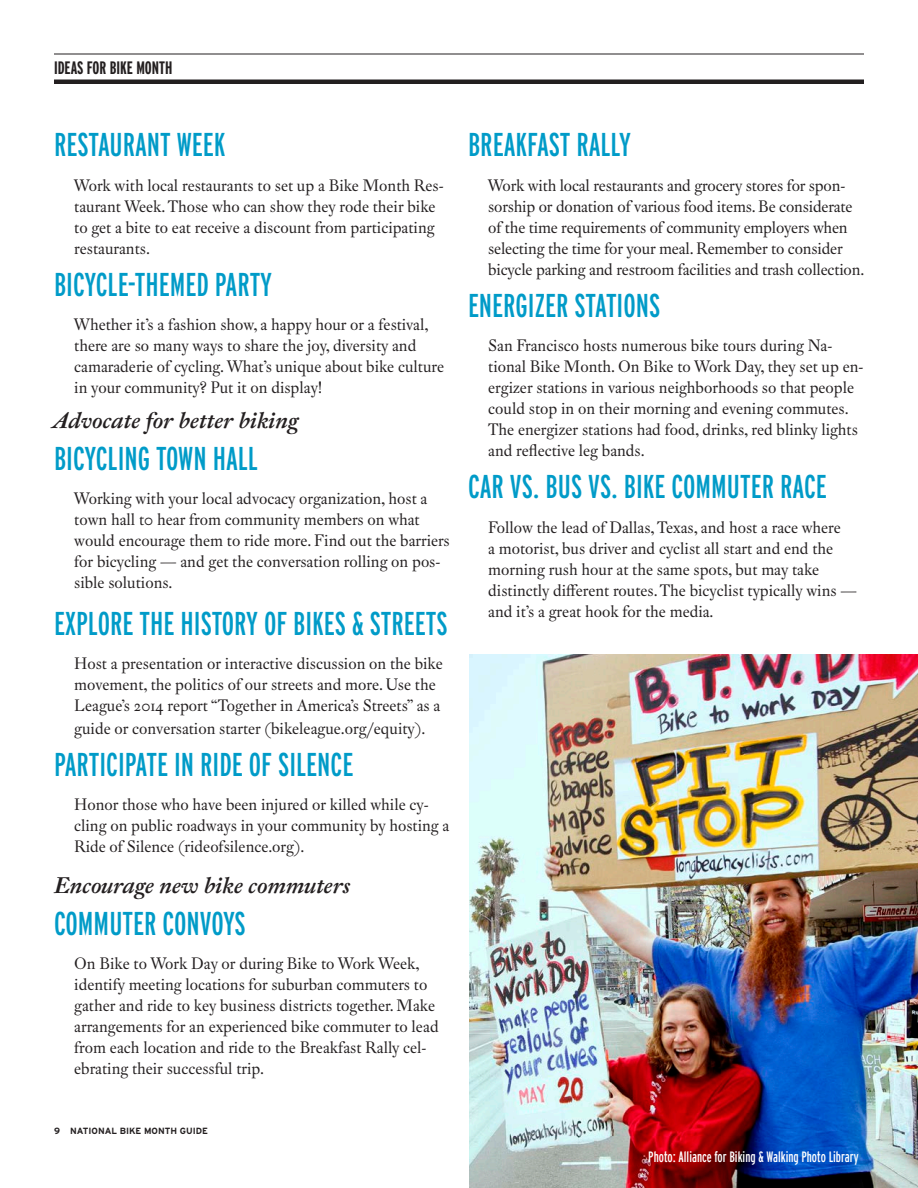
<style>
.page{position:relative;width:918px;height:1188px;background:#fff}
.page>*{position:absolute;margin:0;border:0;box-sizing:border-box;transform-origin:0 0}
.Body_1_Nest_Heading{font:extra-condensed 33px "Interstate";color:#009bc8}
.Body_1_Nest_Heading-2{font:italic 700 22.5px "Fleischman BT Pro";color:#231f20}
.t1{font:700 extra-condensed 18px "Interstate";color:#231f20}
.Body_1_Nest_Heading-3{font:16.5px/21px "Fleischman BT Pro";color:#231f20}
.Body_2_with_Drop_Cap{font:extra-condensed 15px "Interstate";color:#fff}
.t2{font:700 9px "Interstate";color:#231f20}
</style>
<div class="page">
<hr style="left:54px;top:54px;width:810px;height:1px;background:#231f20">
<hr style="left:54px;top:80px;width:810px;height:4px;background:#231f20">
<img style="left:469px;top:654px;width:448px;height:534px">
<p class="t1" style="left:54px;top:57px;width:120px">IDEAS FOR BIKE MONTH</p>
<p class="Body_1_Nest_Heading" style="left:54px;top:126px;width:173px">RESTAURANT WEEK</p>
<p class="Body_1_Nest_Heading-3" style="left:74px;top:175px;width:371px">Work with local restaurants to set up a Bike Month Res&shy;taurant Week. Those who can show they rode their bike to get a bite to eat receive a discount from participating restaurants.</p>
<p class="Body_1_Nest_Heading" style="left:54px;top:266px;width:220px">BICYCLE-THEMED PARTY</p>
<p class="Body_1_Nest_Heading-3" style="left:74px;top:314px;width:371px">Whether it’s a fashion show, a happy hour or a festival, there are so many ways to share the joy, diversity and camaraderie of cycling. What’s unique about bike culture in your community? Put it on display!</p>
<p class="Body_1_Nest_Heading-2" style="left:54px;top:406px;width:246px">Advocate for better biking</p>
<p class="Body_1_Nest_Heading" style="left:54px;top:440px;width:206px">BICYCLING TOWN HALL</p>
<p class="Body_1_Nest_Heading-3" style="left:74px;top:488px;width:377px">Working with your local advocacy organization, host a town hall t0 hear from community members on what would encourage them to ride more. Find out the barriers for bicycling — and get the conversation rolling on pos&shy;sible solutions.</p>
<p class="Body_1_Nest_Heading" style="left:54px;top:605px;width:395px">EXPLORE THE HISTORY OF BIKES &amp; STREETS</p>
<p class="Body_1_Nest_Heading-3" style="left:74px;top:653px;width:370px">Host a presentation or interactive discussion on the bike movement, the politics of our streets and more. Use the<br>League’s 2014 report “Together in America’s Streets” as a</p>
<p class="Body_1_Nest_Heading-3" style="left:74px;top:718px;width:353px">guide or conversation starter (bikeleague.org/equity).</p>
<p class="Body_1_Nest_Heading" style="left:54px;top:746px;width:301px">PARTICIPATE IN RIDE OF SILENCE</p>
<p class="Body_1_Nest_Heading-3" style="left:74px;top:794px;width:377px">Honor those who have been injured or killed while cy&shy;cling on public roadways in your community by hosting a<br>Ride of Silence (rideofsilence.org).</p>
<p class="Body_1_Nest_Heading-2" style="left:54px;top:871px;width:298px">Encourage new bike commuters</p>
<p class="Body_1_Nest_Heading" style="left:54px;top:905px;width:193px">COMMUTER CONVOYS</p>
<p class="Body_1_Nest_Heading-3" style="left:74px;top:953px;width:366px">On Bike to Work Day or during Bike to Work Week, identify meeting locations for suburban commuters to gather and ride to key business districts together. Make arrangements for an experienced bike commuter to lead from each location and ride to the Breakfast Rally cel&shy;ebrating their successful trip.</p>
<p class="t2" style="left:54px;top:1125px;width:156px">9 NATIONAL BIKE MONTH GUIDE</p>
<p class="Body_1_Nest_Heading" style="left:468px;top:126px;width:164px">BREAKFAST RALLY</p>
<p class="Body_1_Nest_Heading-3" style="left:488px;top:175px;width:378px">Work with local restaurants and grocery stores for spon&shy;sorship or donation of various food items. Be considerate of the time requirements of community employers when selecting the time for your meal. Remember to consider bicycle parking and restroom facilities and trash collection.</p>
<p class="Body_1_Nest_Heading" style="left:468px;top:287px;width:194px">ENERGIZER STATIONS</p>
<p class="Body_1_Nest_Heading-3" style="left:488px;top:335px;width:377px">San Francisco hosts numerous bike tours during Na&shy;tional Bike Month. On Bike to Work Day, they set up en&shy;ergizer stations in various neighborhoods so that people could stop in on their morning and evening commutes.<br>The energizer stations had food, drinks, red blinky lights and reflective leg bands.</p>
<p class="Body_1_Nest_Heading" style="left:468px;top:468px;width:360px">CAR VS. BUS VS. BIKE COMMUTER RACE</p>
<p class="Body_1_Nest_Heading-3" style="left:488px;top:517px;width:370px">Follow the lead of Dallas, Texas, and host a race where<br>a motorist, bus driver and cyclist all start and end the morning rush hour at the same spots, but may take distinctly different routes. The bicyclist typically wins — and it’s a great hook for the media.</p>
<p class="Body_2_with_Drop_Cap" style="left:648px;top:1148px;width:212px">Photo: Alliance for Biking &amp; Walking Photo Library</p>
</div>
